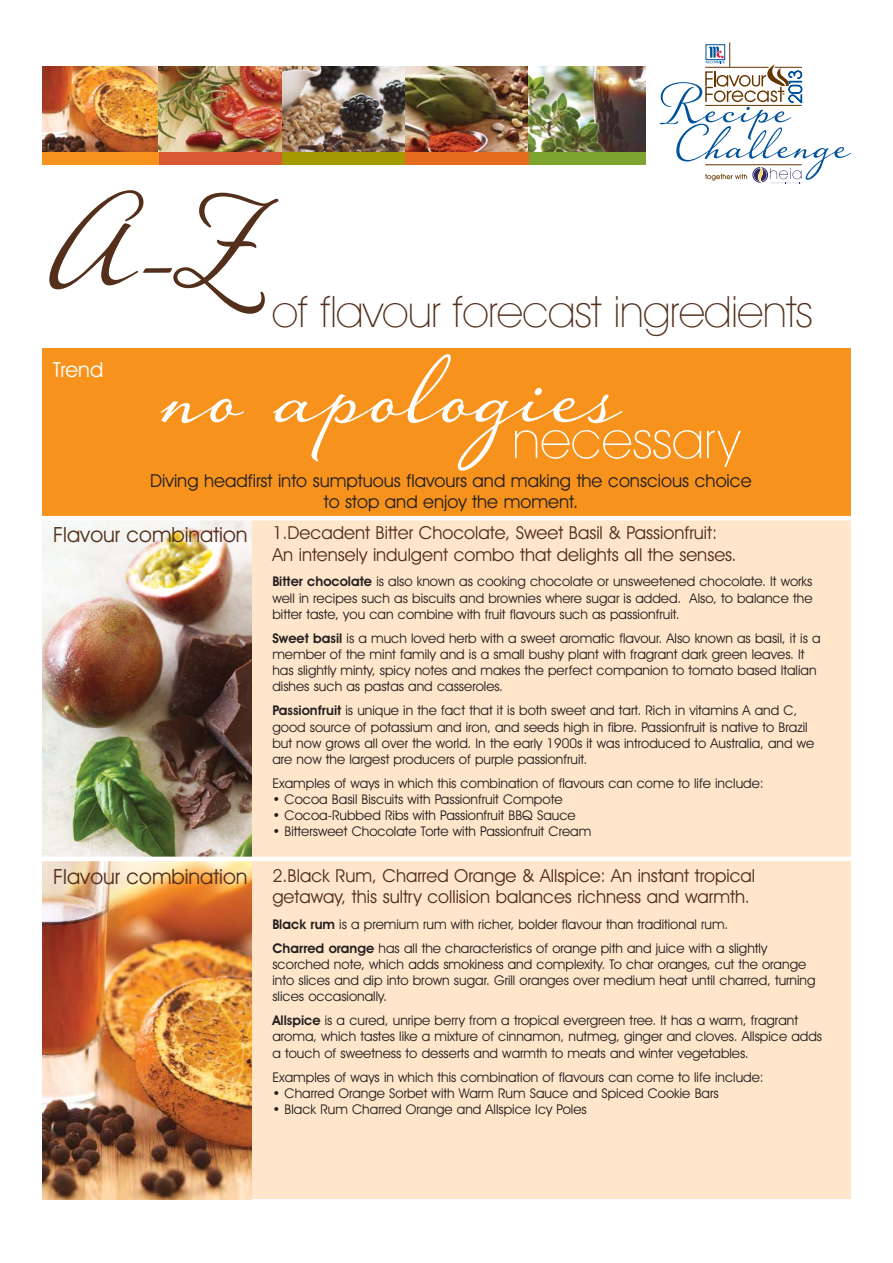
<style>
.page{position:relative;width:893px;height:1263px;background:#fff}
.page>*{position:absolute;margin:0;border:0;box-sizing:border-box;transform-origin:0 0}
.t1{font:168.3px "Hiatus";color:#532f1c}
.t2{font:139.2px "Hiatus";color:#fff}
.t3{font:200 50.7px "Avant Garde IT Cby BT";color:#fff}
.t4{font:200 43.5px "Avant Garde IT Cby BT";letter-spacing:-.015em;color:#532f1c}
.t5{font:21px "Avant Garde IT Cby BT";color:#532f1c}
.t6{font:21px "Avant Garde IT Cby BT";color:#fff}
.t7{font:18px/21.6px "Avant Garde IT Cby BT";color:#532f1c}
.t8{font:18px/21.6px "Avant Garde IT Cby BT";color:#231f20;text-align:center}
.t9{font:13.5px/16.2px "Avant Garde IT Cby BT";color:#231f20}
.s1{font-weight:600}
</style>
<div class="page">
<div style="left:43px;top:519px;width:807px;height:680px;background:#ffe5ca"></div>
<div style="left:43px;top:349px;width:807px;height:170px;background:#f7931d"></div>
<img style="left:43px;top:67px;width:116px;height:85px">
<img style="left:159px;top:67px;width:123px;height:85px">
<img style="left:282px;top:67px;width:123px;height:85px">
<img style="left:405px;top:67px;width:124px;height:85px">
<img style="left:529px;top:67px;width:116px;height:85px">
<div style="left:43px;top:152px;width:116px;height:13px;background:#f7931d"></div>
<div style="left:159px;top:152px;width:123px;height:13px;background:#d95935"></div>
<div style="left:282px;top:152px;width:123px;height:13px;background:#a49a00"></div>
<div style="left:405px;top:152px;width:124px;height:13px;background:#e56b1f"></div>
<div style="left:529px;top:152px;width:116px;height:13px;background:#7da42e"></div>
<svg style="left:659px;top:42px;width:192px;height:142px"></svg>
<img style="left:43px;top:520px;width:209px;height:337px">
<img style="left:43px;top:861px;width:209px;height:338px">
<hr style="left:23px;top:857px;width:844px;height:4px;background:#fff">
<hr style="left:27px;top:516px;width:844px;height:4px;background:#fff">
<h1 class="t1" style="left:48px;top:128px;width:206px">A-Z</h1>
<h3 class="t4" style="left:272px;top:296px;width:542px">of flavour forecast ingredients</h3>
<h2 class="t2" style="left:161px;top:293px;width:461px">no apologies</h2>
<h3 class="t6" style="left:53px;top:362px;width:52px">Trend</h3>
<h3 class="t3" style="left:512px;top:421px;width:229px">necessary</h3>
<h3 class="t8" style="left:150px;top:471px;width:603px">Diving headfirst into sumptuous flavours and making the conscious choice to stop and enjoy the moment.</h3>
<h3 class="t7" style="left:272px;top:524px;width:466px">1.Decadent Bitter Chocolate, Sweet Basil &amp; Passionfruit:<br>An intensely indulgent combo that delights all the senses.</h3>
<p class="t9" style="left:272px;top:575px;width:541px;text-align:justify"><span class="s1">Bitter chocolate</span> is also known as cooking chocolate or unsweetened chocolate. It works well in recipes such as biscuits and brownies where sugar is added. Also, to balance the bitter taste, you can combine with fruit flavours such as passionfruit.</p>
<p class="t9" style="left:272px;top:631px;width:549px"><span class="s1">Sweet basil</span> is a much loved herb with a sweet aromatic flavour. Also known as basil, it is a member of the mint family and is a small bushy plant with fragrant dark green leaves. It has slightly minty, spicy notes and makes the perfect companion to tomato based Italian dishes such as pastas and casseroles.</p>
<p class="t9" style="left:272px;top:704px;width:543px"><span class="s1">Passionfruit</span> is unique in the fact that it is both sweet and tart. Rich in vitamins A and C, good source of potassium and iron, and seeds high in fibre. Passionfruit is native to Brazil but now grows all over the world. In the early 1900s it was introduced to Australia, and we are now the largest producers of purple passionfruit.</p>
<p class="t9" style="left:272px;top:776px;width:492px">Examples of ways in which this combination of flavours can come to life include:</p>
<p class="t9" style="left:272px;top:793px;width:291px">• Cocoa Basil Biscuits with Passionfruit Compote</p>
<p class="t9" style="left:272px;top:809px;width:305px">• Cocoa-Rubbed Ribs with Passionfruit BBQ Sauce</p>
<p class="t9" style="left:272px;top:825px;width:320px">• Bittersweet Chocolate Torte with Passionfruit Cream</p>
<h3 class="t5" style="left:53px;top:527px;width:196px">Flavour combination</h3>
<h3 class="t5" style="left:53px;top:869px;width:196px">Flavour combination</h3>
<h3 class="t7" style="left:272px;top:866px;width:484px">2.Black Rum, Charred Orange &amp; Allspice: An instant tropical getaway, this sultry collision balances richness and warmth.</h3>
<p class="t9" style="left:272px;top:913px;width:496px;line-height:24px"><span class="s1">Black rum</span> is a premium rum with richer, bolder flavour than traditional rum.<br><span class="s1">Charred orange</span> has all the characteristics of orange pith and juice with a slightly</p>
<p class="t9" style="left:272px;top:957px;width:544px">scorched note, which adds smokiness and complexity. To char oranges, cut the orange into slices and dip into brown sugar. Grill oranges over medium heat until charred, turning slices occasionally.</p>
<p class="t9" style="left:272px;top:1014px;width:551px"><span class="s1">Allspice</span> is a cured, unripe berry from a tropical evergreen tree. It has a warm, fragrant aroma, which tastes like a mixture of cinnamon, nutmeg, ginger and cloves. Allspice adds a touch of sweetness to desserts and warmth to meats and winter vegetables.</p>
<p class="t9" style="left:272px;top:1070px;width:492px">Examples of ways in which this combination of flavours can come to life include:</p>
<p class="t9" style="left:272px;top:1086px;width:448px">• Charred Orange Sorbet with Warm Rum Sauce and Spiced Cookie Bars</p>
<p class="t9" style="left:272px;top:1103px;width:316px">• Black Rum Charred Orange and Allspice Icy Poles</p>
</div>
